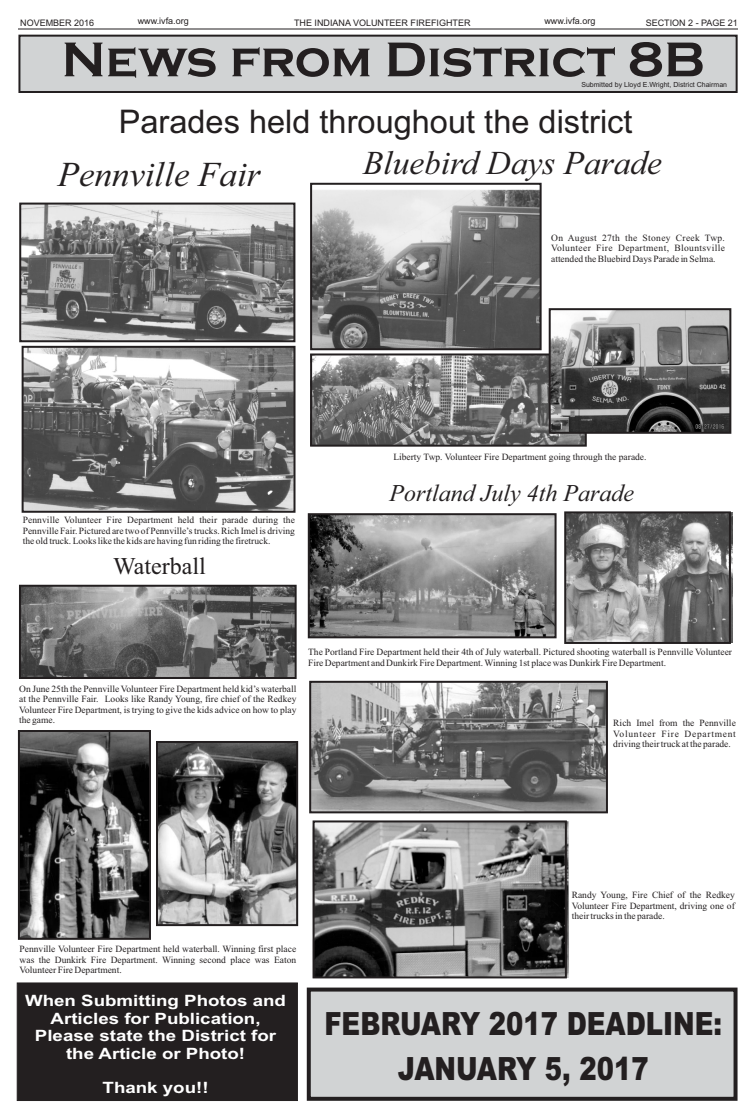
<style>
.page{position:relative;width:756px;height:1116px;background:#fff}
.page>*{position:absolute;margin:0;border:0;box-sizing:border-box;transform-origin:0 0}
.t1{font:700 50.5px "Copperplate Gothic";color:#231f20}
.t2{font:italic 34.9px "Times New Roman";color:#231f20}
.t3{font:italic 33.4px "Times New Roman";color:#231f20}
.t4{font:32.6px "Arial";color:#231f20}
.t5{font:900 32px/45.2px "Arial";color:#231f20;text-align:center;scale:.81 1}
.t6{font:italic 24px "Times New Roman";color:#231f20}
.t7{font:24px "Times New Roman";color:#231f20}
.t8{font:700 15.6px/17.4px "Arial";color:#fff;text-align:center;scale:1.2 1}
.t9{font:9.5px/10.5px "Times New Roman";color:#231f20;text-align:justify}
.t10{font:9px "Arial";color:#231f20}
.t11{font:7px "Arial";color:#231f20}
</style>
<div class="page">
<svg style="left:306px;top:987px;width:432px;height:114px;background:#c5c6c7"></svg>
<hr style="left:18px;top:29px;width:720px;height:1px;background:#231f20">
<svg style="left:18px;top:34px;width:720px;height:59px;background:#c4c6c7"></svg>
<img style="left:313px;top:190px;width:226px;height:157px">
<img style="left:313px;top:356px;width:271px;height:88px">
<div style="left:310px;top:183px;width:232px;height:167px;border:2px solid #231f20"></div>
<div style="left:310px;top:353px;width:277px;height:94px;border:2px solid #231f20"></div>
<img style="left:552px;top:311px;width:176px;height:120px">
<div style="left:549px;top:308px;width:182px;height:126px;border:2px solid #231f20"></div>
<img style="left:22px;top:206px;width:270px;height:133px">
<img style="left:25px;top:349px;width:268px;height:161px">
<img style="left:22px;top:588px;width:272px;height:88px">
<img style="left:21px;top:733px;width:127px;height:204px">
<img style="left:159px;top:744px;width:136px;height:179px">
<div style="left:19px;top:203px;width:276px;height:139px;border:2px solid #231f20"></div>
<div style="left:22px;top:346px;width:274px;height:167px;border:2px solid #231f20"></div>
<div style="left:19px;top:585px;width:278px;height:94px;border:2px solid #231f20"></div>
<div style="left:18px;top:730px;width:133px;height:210px;border:2px solid #231f20"></div>
<div style="left:156px;top:741px;width:142px;height:185px;border:2px solid #231f20"></div>
<img style="left:311px;top:516px;width:243px;height:119px">
<img style="left:567px;top:512px;width:165px;height:131px">
<img style="left:312px;top:684px;width:293px;height:126px">
<img style="left:312px;top:821px;width:257px;height:156px">
<div style="left:308px;top:513px;width:249px;height:125px;border:2px solid #231f20"></div>
<div style="left:564px;top:511px;width:167px;height:133px;border:2px solid #231f20"></div>
<div style="left:309px;top:681px;width:299px;height:132px;border:2px solid #231f20"></div>
<div style="left:313px;top:820px;width:254px;height:158px;border:2px solid #231f20"></div>
<div style="left:17px;top:982px;width:281px;height:119px;background:#231f20"></div>
<p class="t10" style="left:20px;top:19px;width:76px">NOVEMBER 2016</p>
<p class="t10" style="left:138px;top:18px;width:53px">www.ivfa.org</p>
<p class="t10" style="left:294px;top:19px;width:178px">THE INDIANA VOLUNTEER FIREFIGHTER</p>
<p class="t10" style="left:646px;top:19px;width:94px">SECTION 2 - PAGE 21</p>
<p class="t10" style="left:544px;top:18px;width:53px">www.ivfa.org</p>
<p class="t1" style="left:62px;top:29px;width:645px">News from District 8B</p>
<p class="t11" style="left:581px;top:82px;width:147px">Submitted by Lloyd E.Wright, District Chairman</p>
<p class="t4" style="left:119px;top:109px;width:515px">Parades held throughout the district</p>
<p class="t3" style="left:363px;top:151px;width:300px">Bluebird Days Parade</p>
<p class="t2" style="left:58px;top:162px;width:204px">Pennville Fair</p>
<p class="t9" style="left:551px;top:233px;width:175px">On August 27th the Stoney Creek Twp.<br>Volunteer Fire Department, Blountsville attended the Bluebird Days Parade in Selma.</p>
<p class="t9" style="left:393px;top:452px;width:255px">Liberty Twp. Volunteer Fire Department going through the parade.</p>
<p class="t9" style="left:23px;top:516px;width:274px">Pennville Volunteer Fire Department held their parade during the Pennville Fair. Pictured are two of Pennville’s trucks. Rich Imel is driving the old truck. Looks like the kids are having fun riding the firetruck.</p>
<p class="t7" style="left:113px;top:557px;width:94px">Waterball</p>
<p class="t6" style="left:389px;top:485px;width:246px">Portland July 4th Parade</p>
<p class="t9" style="left:19px;top:684px;width:279px">On June 25th the Pennville Volunteer Fire Department held kid’s waterball at the Pennville Fair. Looks like Randy Young, fire chief of the Redkey Volunteer Fire Department, is trying to give the kids advice on how to play the game.</p>
<p class="t9" style="left:308px;top:648px;width:425px">The Portland Fire Department held their 4th of July waterball. Pictured shooting waterball is Pennville Volunteer<br>Fire Department and Dunkirk Fire Department. Winning 1st place was Dunkirk Fire Department.</p>
<p class="t9" style="left:613px;top:719px;width:124px">Rich Imel from the Pennville Volunteer Fire Department driving their truck at the parade.</p>
<p class="t9" style="left:20px;top:944px;width:278px">Pennville Volunteer Fire Department held waterball. Winning first place was the Dunkirk Fire Department. Winning second place was Eaton Volunteer Fire Department.</p>
<p class="t8" style="left:25px;top:994px;width:219px">When Submitting Photos and<br>Articles for Publication,<br>Please state the District for the Article or Photo!</p>
<p class="t8" style="left:103px;top:1081px;width:90px">Thank you!!</p>
<p class="t9" style="left:572px;top:891px;width:165px">Randy Young, Fire Chief of the Redkey Volunteer Fire Department, driving one of their trucks in the parade.</p>
<p class="t5" style="left:324px;top:1004px;width:493px">FEBRUARY 2017 DEADLINE:<br>JANUARY 5, 2017</p>
</div>
